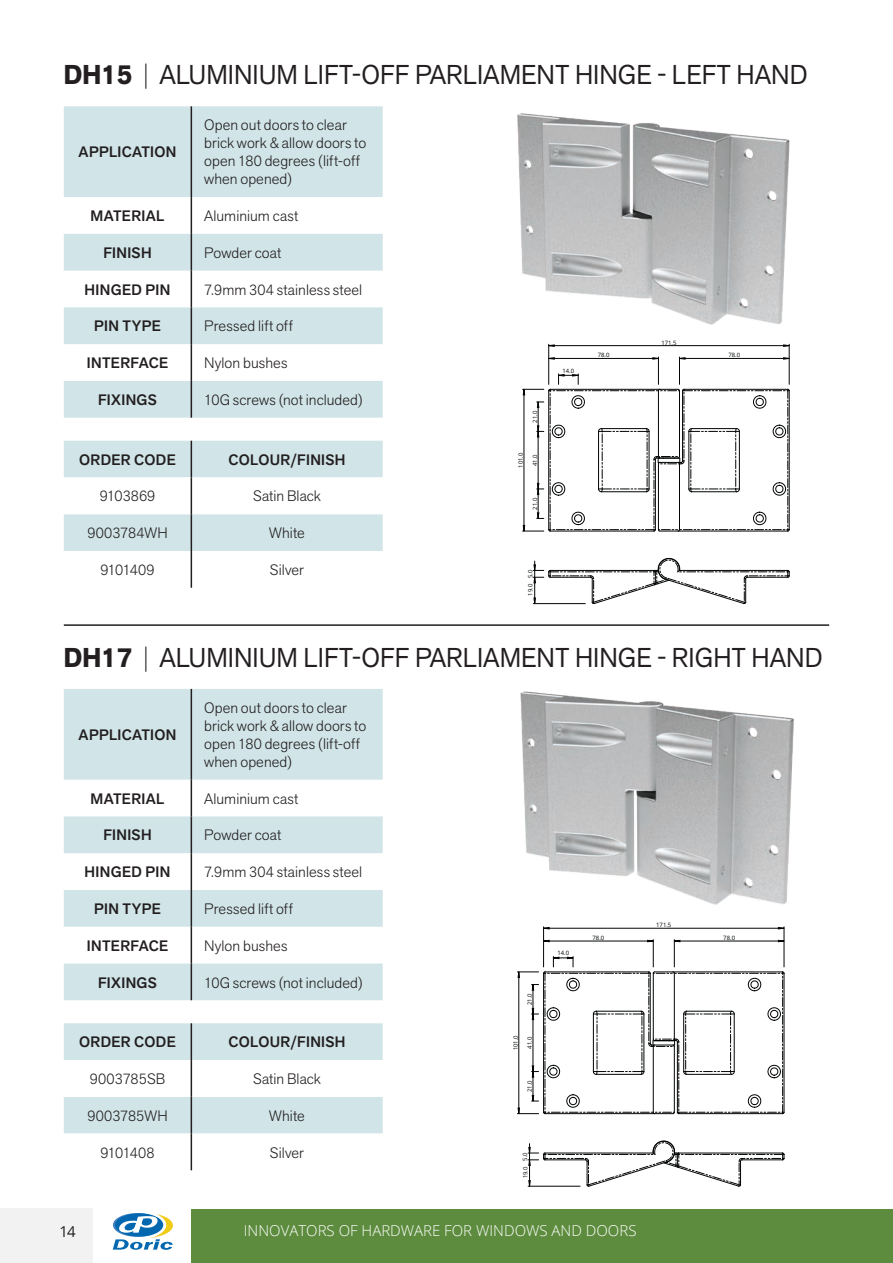
<style>
.page{position:relative;width:893px;height:1263px;background:#fff}
.page>*{position:absolute;margin:0;border:0;box-sizing:border-box;transform-origin:0 0}
.t1{font:27px "Akzid Grtsk Next";color:#231f20}
.t2{font:300 15px/18px "Akzid Grtsk Next";letter-spacing:.005em;color:#231f20}
.t3{font:500 15px "Akzid Grtsk Next";letter-spacing:.02em;color:#231f20}
.t4{font:300 15px "Open Sans";color:#fff}
.t5{font:300 15px "Akzid Grtsk Next";letter-spacing:-.04em;color:#231f20}
.t6{font:15px "Open Sans";color:#231f20}
.t7{font:6px "Open Sans";color:#030505}
.s1{font-weight:700}
.s2{font-weight:200}
</style>
<div class="page">
<div style="left:191px;top:1209px;width:693px;height:54px;background:#5d8c3e"></div>
<div style="left:884px;top:1209px;width:9px;height:54px;background:#5d8c3e"></div>
<div style="left:113px;top:1213px;width:49px;height:24px;background:#8eb5da;border-radius:50%"></div>
<svg style="left:115px;top:1213px;width:48px;height:23px"></svg>
<svg style="left:113px;top:1214px;width:60px;height:36px"></svg>
<div style="left:0;top:1209px;width:93px;height:54px;background:#f2f2f3"></div>
<hr style="left:64px;top:624px;width:765px;height:2px;background:#231f20">
<svg style="left:64px;top:106px;width:319px;height:312px;fill:#d1e5e8"></svg>
<hr style="left:191px;top:106px;width:1px;height:91px;background:#231f20">
<hr style="left:191px;top:197px;width:1px;height:37px;background:#231f20">
<hr style="left:191px;top:234px;width:1px;height:37px;background:#231f20">
<hr style="left:191px;top:271px;width:1px;height:36px;background:#231f20">
<hr style="left:191px;top:307px;width:1px;height:37px;background:#231f20">
<hr style="left:191px;top:344px;width:1px;height:37px;background:#231f20">
<hr style="left:191px;top:381px;width:1px;height:37px;background:#231f20">
<svg style="left:64px;top:441px;width:319px;height:147px"></svg>
<hr style="left:191px;top:441px;width:1px;height:36px;background:#231f20">
<hr style="left:191px;top:477px;width:1px;height:37px;background:#231f20">
<hr style="left:191px;top:514px;width:1px;height:37px;background:#231f20">
<hr style="left:191px;top:551px;width:1px;height:37px;background:#231f20">
<svg style="left:64px;top:689px;width:319px;height:311px;fill:#d1e5e8"></svg>
<hr style="left:191px;top:689px;width:1px;height:91px;background:#231f20">
<hr style="left:191px;top:780px;width:1px;height:36px;background:#231f20">
<hr style="left:191px;top:816px;width:1px;height:37px;background:#231f20">
<hr style="left:191px;top:853px;width:1px;height:37px;background:#231f20">
<hr style="left:191px;top:890px;width:1px;height:37px;background:#231f20">
<hr style="left:191px;top:927px;width:1px;height:36px;background:#231f20">
<hr style="left:191px;top:963px;width:1px;height:37px;background:#231f20">
<svg style="left:64px;top:1023px;width:319px;height:147px"></svg>
<hr style="left:191px;top:1023px;width:1px;height:37px;background:#231f20">
<hr style="left:191px;top:1060px;width:1px;height:37px;background:#231f20">
<hr style="left:191px;top:1097px;width:1px;height:36px;background:#231f20">
<hr style="left:191px;top:1133px;width:1px;height:37px;background:#231f20">
<svg style="left:533px;top:558px;width:257px;height:47px"></svg>
<svg style="left:523px;top:367px;width:267px;height:165px"></svg>
<hr style="left:784px;top:973px;width:1px;height:139px;background:#030505">
<hr style="left:544px;top:928px;width:240px;height:1px;background:#030505">
<hr style="left:784px;top:927px;width:1px;height:40px;background:#030505">
<hr style="left:543px;top:927px;width:1px;height:40px;background:#030505">
<hr style="left:528px;top:1186px;width:52px;height:1px;background:#030505">
<svg style="left:528px;top:1140px;width:257px;height:46px"></svg>
<svg style="left:517px;top:940px;width:267px;height:174px"></svg>
<img style="left:517px;top:113px;width:273px;height:254px">
<img style="left:520px;top:691px;width:274px;height:214px">
<h1 class="t1" style="left:64px;top:57px;width:745px"><span class="s1">DH15</span> <span class="s2">|</span> ALUMINIUM LIFT-OFF PARLIAMENT HINGE - LEFT HAND</h1>
<p class="t3" style="left:79px;top:142px;width:99px">APPLICATION</p>
<p class="t2" style="left:204px;top:116px;width:164px">Open out doors to clear brick work &amp; allow doors to open 180 degrees (lift-off when opened)</p>
<p class="t3" style="left:91px;top:206px;width:75px">MATERIAL</p>
<p class="t2" style="left:204px;top:207px;width:96px">Aluminium cast</p>
<p class="t3" style="left:103px;top:243px;width:50px">FINISH</p>
<p class="t2" style="left:204px;top:243px;width:79px">Powder coat</p>
<p class="t3" style="left:85px;top:280px;width:87px">HINGED PIN</p>
<p class="t2" style="left:204px;top:280px;width:160px">7.9mm 304 stainless steel</p>
<p class="t3" style="left:94px;top:316px;width:68px">PIN TYPE</p>
<p class="t2" style="left:204px;top:317px;width:90px">Pressed lift off</p>
<p class="t3" style="left:87px;top:353px;width:83px">INTERFACE</p>
<p class="t2" style="left:204px;top:354px;width:85px">Nylon bushes</p>
<p class="t3" style="left:98px;top:390px;width:60px">FIXINGS</p>
<p class="t2" style="left:204px;top:391px;width:161px">10G screws (not included)</p>
<p class="t3" style="left:79px;top:450px;width:98px">ORDER CODE</p>
<p class="t3" style="left:228px;top:450px;width:119px">COLOUR/FINISH</p>
<p class="t2" style="left:100px;top:487px;width:57px">9103869</p>
<p class="t2" style="left:253px;top:487px;width:69px">Satin Black</p>
<p class="t2" style="left:87px;top:524px;width:82px">9003784WH</p>
<p class="t2" style="left:269px;top:524px;width:37px">White</p>
<p class="t5" style="left:100px;top:560px;width:56px">9101409</p>
<p class="t2" style="left:270px;top:561px;width:36px">Silver</p>
<p class="t7" style="left:531px;top:423px;width:13px;rotate:-90deg">21.0</p>
<p class="t7" style="left:517px;top:468px;width:17px;rotate:-90deg">101.0</p>
<p class="t7" style="left:531px;top:466px;width:13px;rotate:-90deg">41.0</p>
<p class="t7" style="left:531px;top:510px;width:13px;rotate:-90deg">21.0</p>
<p class="t7" style="left:526px;top:578px;width:10px;rotate:-90deg">5.0</p>
<p class="t7" style="left:526px;top:596px;width:13px;rotate:-90deg">19.0</p>
<p class="t7" style="left:562px;top:366px;width:13px">14.0</p>
<p class="t7" style="left:661px;top:338px;width:17px">171.5</p>
<p class="t7" style="left:598px;top:351px;width:13px">78.0</p>
<p class="t7" style="left:728px;top:351px;width:13px">78.0</p>
<h1 class="t1" style="left:64px;top:640px;width:760px"><span class="s1">DH17</span> <span class="s2">|</span> ALUMINIUM LIFT-OFF PARLIAMENT HINGE - RIGHT HAND</h1>
<p class="t3" style="left:79px;top:725px;width:99px">APPLICATION</p>
<p class="t2" style="left:204px;top:698px;width:164px">Open out doors to clear brick work &amp; allow doors to open 180 degrees (lift-off when opened)</p>
<p class="t3" style="left:91px;top:789px;width:75px">MATERIAL</p>
<p class="t2" style="left:204px;top:789px;width:96px">Aluminium cast</p>
<p class="t3" style="left:103px;top:825px;width:50px">FINISH</p>
<p class="t2" style="left:204px;top:826px;width:79px">Powder coat</p>
<p class="t3" style="left:85px;top:862px;width:87px">HINGED PIN</p>
<p class="t2" style="left:204px;top:863px;width:160px">7.9mm 304 stainless steel</p>
<p class="t3" style="left:94px;top:899px;width:68px">PIN TYPE</p>
<p class="t2" style="left:204px;top:900px;width:90px">Pressed lift off</p>
<p class="t3" style="left:87px;top:936px;width:83px">INTERFACE</p>
<p class="t2" style="left:204px;top:936px;width:85px">Nylon bushes</p>
<p class="t3" style="left:98px;top:972px;width:60px">FIXINGS</p>
<p class="t2" style="left:204px;top:973px;width:161px">10G screws (not included)</p>
<p class="t3" style="left:79px;top:1032px;width:98px">ORDER CODE</p>
<p class="t3" style="left:228px;top:1032px;width:119px">COLOUR/FINISH</p>
<p class="t2" style="left:90px;top:1070px;width:77px">9003785SB</p>
<p class="t2" style="left:253px;top:1070px;width:69px">Satin Black</p>
<p class="t2" style="left:87px;top:1106px;width:82px">9003785WH</p>
<p class="t2" style="left:269px;top:1106px;width:37px">White</p>
<p class="t5" style="left:100px;top:1142px;width:56px">9101408</p>
<p class="t2" style="left:270px;top:1143px;width:36px">Silver</p>
<p class="t7" style="left:526px;top:1005px;width:13px;rotate:-90deg">21.0</p>
<p class="t7" style="left:511px;top:1050px;width:17px;rotate:-90deg">101.0</p>
<p class="t7" style="left:526px;top:1049px;width:13px;rotate:-90deg">41.0</p>
<p class="t7" style="left:526px;top:1092px;width:13px;rotate:-90deg">21.0</p>
<p class="t7" style="left:521px;top:1160px;width:10px;rotate:-90deg">5.0</p>
<p class="t7" style="left:521px;top:1178px;width:13px;rotate:-90deg">19.0</p>
<p class="t7" style="left:557px;top:949px;width:13px">14.0</p>
<p class="t7" style="left:656px;top:921px;width:17px">171.5</p>
<p class="t7" style="left:592px;top:934px;width:13px">78.0</p>
<p class="t7" style="left:723px;top:934px;width:13px">78.0</p>
<p class="t6" style="left:59px;top:1222px;width:18px">14</p>
<p class="t4" style="left:244px;top:1220px;width:394px">INNOVATORS OF HARDWARE FOR WINDOWS AND DOORS</p>
</div>
